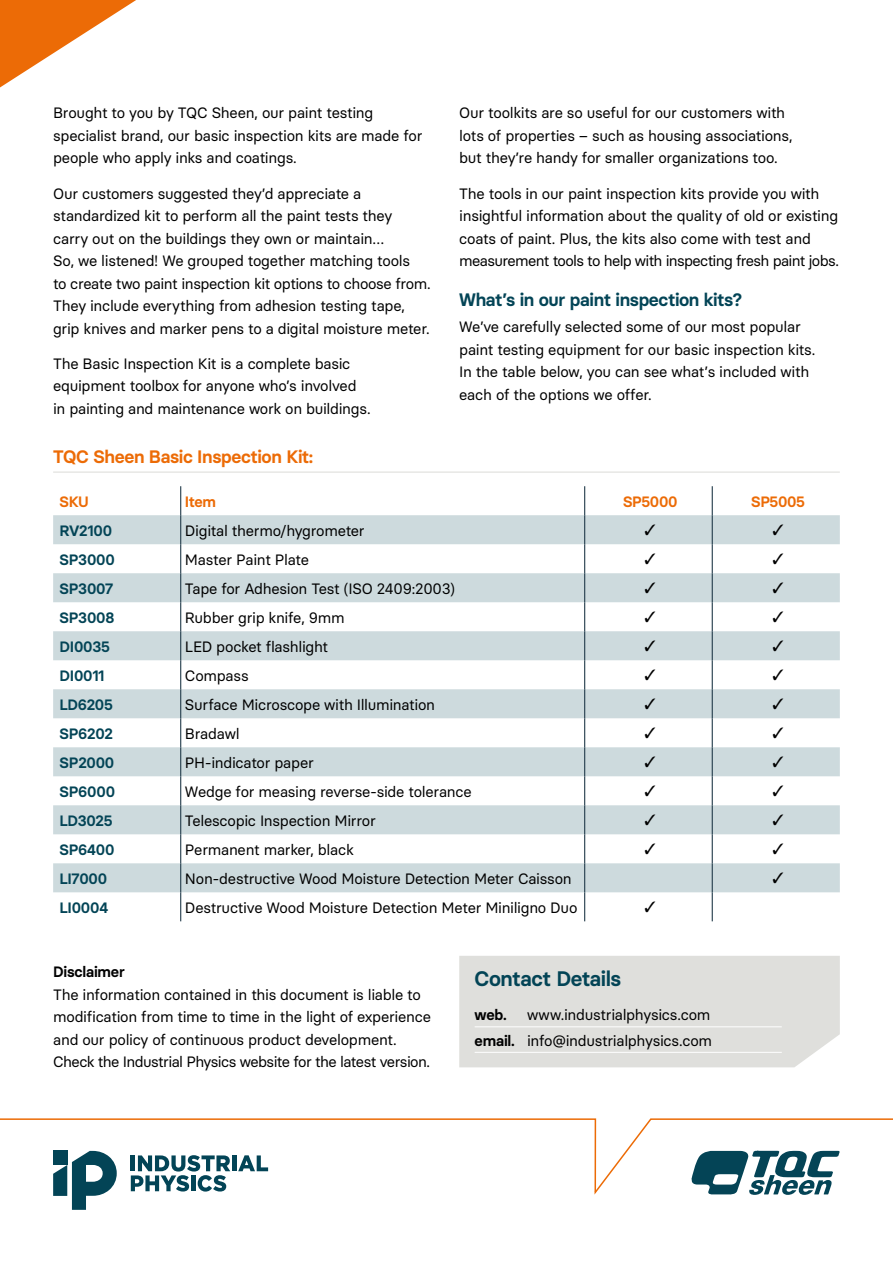
<style>
.page{position:relative;width:893px;height:1263px;background:#fff}
.page>*{position:absolute;margin:0;border:0;box-sizing:border-box;transform-origin:0 0}
.t1{font:600 21px "Basier Circle";letter-spacing:-.02em;color:#034456}
.t2{font:600 18px "Basier Circle";letter-spacing:-.02em;color:#034456}
.t3{font:600 18px "Basier Circle";letter-spacing:-.02em;color:#ec6b06}
.t4{font:15px/22.5px "Basier Circle";letter-spacing:-.02em;color:#000}
.t5{font:600 15px "Basier Circle";letter-spacing:-.015em;color:#034456}
.t6{font:600 15px "Basier Circle";letter-spacing:-.025em;color:#ec6b06}
.t7{font:600 15px "Basier Circle";letter-spacing:-.01em;color:#000}
.s1{font-weight:600}
</style>
<div class="page">
<div style="left:459px;top:956px;width:381px;height:111px;background:#dfdfdc"></div>
<hr style="left:475px;top:1026px;width:307px;height:1px;background:#fff">
<hr style="left:475px;top:1052px;width:307px;height:1px;background:#fff">
<svg style="left:53px;top:515px;width:787px;height:377px;fill:#cddadd"></svg>
<svg style="left:180px;top:486px;width:1px;height:435px"></svg>
<svg style="left:584px;top:486px;width:1px;height:435px"></svg>
<svg style="left:712px;top:486px;width:1px;height:435px"></svg>
<hr style="left:53px;top:471px;width:787px;height:2px;background:#dfdfdc">
<svg style="left:71px;top:1197px;width:15px;height:13px"></svg>
<svg style="left:0;top:0;width:136px;height:88px"></svg>
<svg style="left:0;top:1118px;width:893px;height:79px"></svg>
<svg style="left:690px;top:1151px;width:150px;height:44px"></svg>
<svg style="left:645px;top:524px;width:10px;height:11px"></svg>
<svg style="left:773px;top:524px;width:10px;height:11px"></svg>
<svg style="left:645px;top:553px;width:10px;height:11px"></svg>
<svg style="left:773px;top:553px;width:10px;height:11px"></svg>
<svg style="left:645px;top:582px;width:10px;height:11px"></svg>
<svg style="left:773px;top:582px;width:10px;height:11px"></svg>
<svg style="left:645px;top:611px;width:10px;height:11px"></svg>
<svg style="left:773px;top:611px;width:10px;height:11px"></svg>
<svg style="left:645px;top:640px;width:10px;height:11px"></svg>
<svg style="left:773px;top:640px;width:10px;height:11px"></svg>
<svg style="left:645px;top:669px;width:10px;height:11px"></svg>
<svg style="left:773px;top:669px;width:10px;height:11px"></svg>
<svg style="left:645px;top:698px;width:10px;height:11px"></svg>
<svg style="left:773px;top:698px;width:10px;height:11px"></svg>
<svg style="left:645px;top:727px;width:10px;height:11px"></svg>
<svg style="left:773px;top:727px;width:10px;height:11px"></svg>
<svg style="left:645px;top:756px;width:10px;height:11px"></svg>
<svg style="left:773px;top:756px;width:10px;height:11px"></svg>
<svg style="left:645px;top:785px;width:10px;height:11px"></svg>
<svg style="left:773px;top:785px;width:10px;height:11px"></svg>
<svg style="left:645px;top:814px;width:10px;height:11px"></svg>
<svg style="left:773px;top:814px;width:10px;height:11px"></svg>
<svg style="left:645px;top:843px;width:10px;height:11px"></svg>
<svg style="left:773px;top:843px;width:10px;height:11px"></svg>
<svg style="left:773px;top:872px;width:10px;height:11px"></svg>
<p class="t4" style="left:53px;top:102px;width:371px">Brought to you by TQC Sheen, our paint testing specialist brand, our basic inspection kits are made for people who apply inks and coatings.</p>
<p class="t4" style="left:53px;top:182px;width:379px">Our customers suggested they’d appreciate a standardized kit to perform all the paint tests they carry out on the buildings they own or maintain…<br>So, we listened! We grouped together matching tools<br>to create two paint inspection kit options to choose from.<br>They include everything from adhesion testing tape, grip knives and marker pens to a digital moisture meter.</p>
<p class="t4" style="left:53px;top:352px;width:319px">The Basic Inspection Kit is a complete basic equipment toolbox for anyone who’s involved in painting and maintenance work on buildings.</p>
<p class="t3" style="left:53px;top:445px;width:262px">TQC Sheen Basic Inspection Kit:</p>
<p class="t4" style="left:459px;top:102px;width:335px">Our toolkits are so useful for our customers with lots of properties – such as housing associations, but they’re handy for smaller organizations too.</p>
<p class="t4" style="left:459px;top:182px;width:381px">The tools in our paint inspection kits provide you with insightful information about the quality of old or existing coats of paint. Plus, the kits also come with test and measurement tools to help with inspecting fresh paint jobs.</p>
<p class="t2" style="left:459px;top:288px;width:284px">What’s in our paint inspection kits?</p>
<p class="t4" style="left:459px;top:316px;width:358px">We’ve carefully selected some of our most popular paint testing equipment for our basic inspection kits.<br>In the table below, you can see what’s included with each of the options we offer.</p>
<p class="t6" style="left:60px;top:492px;width:31px">SKU</p>
<p class="t6" style="left:185px;top:492px;width:33px">Item</p>
<p class="t6" style="left:623px;top:492px;width:56px">SP5000</p>
<p class="t6" style="left:751px;top:492px;width:55px">SP5005</p>
<p class="t5" style="left:60px;top:521px;width:54px">RV2100</p>
<p class="t4" style="left:185px;top:519px;width:181px">Digital thermo/hygrometer</p>
<p class="t5" style="left:60px;top:550px;width:57px">SP3000</p>
<p class="t4" style="left:185px;top:548px;width:126px">Master Paint Plate</p>
<p class="t5" style="left:60px;top:579px;width:55px">SP3007</p>
<p class="t4" style="left:185px;top:577px;width:272px">Tape for Adhesion Test (ISO 2409:2003)</p>
<p class="t5" style="left:60px;top:608px;width:56px">SP3008</p>
<p class="t4" style="left:185px;top:606px;width:161px">Rubber grip knife, 9mm</p>
<p class="t5" style="left:60px;top:637px;width:52px">DI0035</p>
<p class="t4" style="left:185px;top:635px;width:145px">LED pocket flashlight</p>
<p class="t5" style="left:60px;top:666px;width:47px">DI0011</p>
<p class="t4" style="left:185px;top:664px;width:65px">Compass</p>
<p class="t5" style="left:60px;top:695px;width:55px">LD6205</p>
<p class="t4" style="left:185px;top:693px;width:252px">Surface Microscope with Illumination</p>
<p class="t5" style="left:60px;top:724px;width:55px">SP6202</p>
<p class="t4" style="left:185px;top:722px;width:56px">Bradawl</p>
<p class="t5" style="left:60px;top:753px;width:56px">SP2000</p>
<p class="t4" style="left:185px;top:751px;width:130px">PH-indicator paper</p>
<p class="t5" style="left:60px;top:782px;width:57px">SP6000</p>
<p class="t4" style="left:185px;top:780px;width:288px">Wedge for measing reverse-side tolerance</p>
<p class="t5" style="left:60px;top:811px;width:55px">LD3025</p>
<p class="t4" style="left:185px;top:809px;width:192px">Telescopic Inspection Mirror</p>
<p class="t5" style="left:60px;top:840px;width:57px">SP6400</p>
<p class="t4" style="left:185px;top:838px;width:170px">Permanent marker, black</p>
<p class="t5" style="left:60px;top:869px;width:49px">LI7000</p>
<p class="t4" style="left:185px;top:867px;width:388px">Non-destructive Wood Moisture Detection Meter Caisson</p>
<p class="t5" style="left:60px;top:898px;width:50px">LI0004</p>
<p class="t4" style="left:185px;top:896px;width:394px">Destructive Wood Moisture Detection Meter Miniligno Duo</p>
<p class="t7" style="left:53px;top:963px;width:73px">Disclaimer</p>
<p class="t4" style="left:53px;top:983px;width:379px">The information contained in this document is liable to modification from time to time in the light of experience and our policy of continuous product development.<br>Check the Industrial Physics website for the latest version.</p>
<h1 class="t1" style="left:475px;top:965px;width:148px">Contact Details</h1>
<p class="t7" style="left:475px;top:1005px;width:34px">web.</p>
<p class="t4" style="left:475px;top:1002px;width:239px;line-height:25.5px;text-align:right">www.industrialphysics.com<br><span class="s1">email.</span> info@industrialphysics.com</p>
</div>
